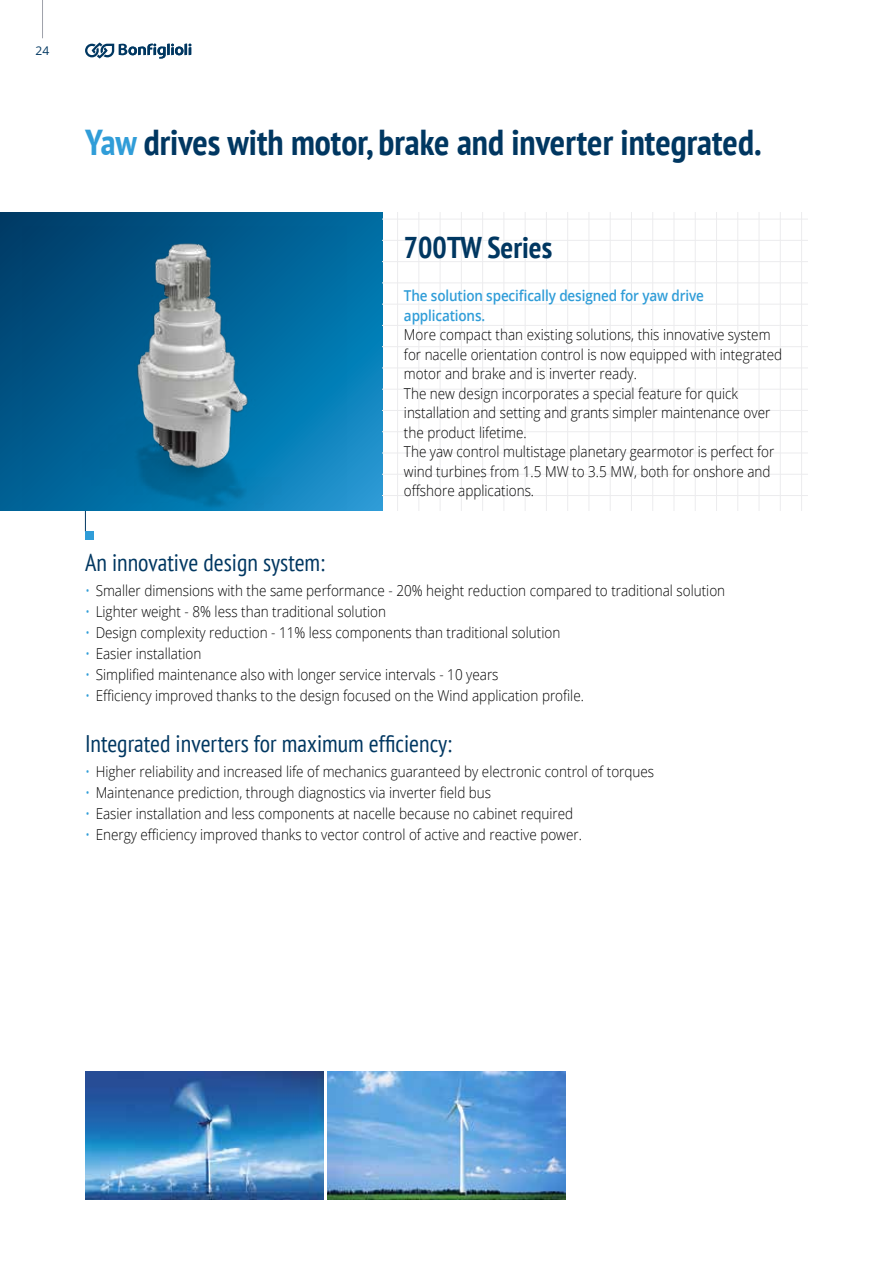
<style>
.page{position:relative;width:893px;height:1263px;background:#fff}
.page>*{position:absolute;margin:0;border:0;box-sizing:border-box;transform-origin:0 0}
.t1{font:700 condensed 36px "PT Sans";color:#003761}
.t2{font:700 condensed 30px "PT Sans";color:#003761}
.t3{font:condensed 24px "PT Sans";color:#003761}
.t4{font:300 15px/19.5px "Open Sans";color:#000;scale:.9 1}
.t5{font:600 15px/19.5px "Open Sans";letter-spacing:-.01em;color:#309dd8;scale:.9 1}
.t6{font:12px "Open Sans";color:#003761}
.s1{color:#309dd8}
</style>
<div class="page">
<svg style="left:85px;top:43px;width:106px;height:16px"></svg>
<hr style="left:42px;top:0;width:1px;height:38px;background:#9fa2aa">
<hr style="left:85px;top:498px;width:1px;height:33px;background:#003761">
<div style="left:85px;top:531px;width:9px;height:9px;background:#309dd8"></div>
<svg style="left:0;top:213px;width:383px;height:297px;background:#06679c"></svg>
<hr style="left:397px;top:213px;width:1px;height:297px;background:#ececee">
<hr style="left:419px;top:213px;width:1px;height:297px;background:#ececee">
<hr style="left:440px;top:213px;width:1px;height:297px;background:#ececee">
<hr style="left:461px;top:213px;width:1px;height:297px;background:#ececee">
<hr style="left:482px;top:213px;width:1px;height:297px;background:#ececee">
<hr style="left:504px;top:213px;width:1px;height:297px;background:#ececee">
<hr style="left:525px;top:213px;width:1px;height:297px;background:#ececee">
<hr style="left:546px;top:213px;width:1px;height:297px;background:#ececee">
<hr style="left:567px;top:213px;width:1px;height:297px;background:#ececee">
<hr style="left:589px;top:213px;width:1px;height:297px;background:#ececee">
<hr style="left:610px;top:213px;width:1px;height:297px;background:#ececee">
<hr style="left:631px;top:213px;width:1px;height:297px;background:#ececee">
<hr style="left:652px;top:213px;width:1px;height:297px;background:#ececee">
<hr style="left:674px;top:213px;width:1px;height:297px;background:#ececee">
<hr style="left:695px;top:213px;width:1px;height:297px;background:#ececee">
<hr style="left:716px;top:213px;width:1px;height:297px;background:#ececee">
<hr style="left:737px;top:213px;width:1px;height:297px;background:#ececee">
<hr style="left:759px;top:213px;width:1px;height:297px;background:#ececee">
<hr style="left:780px;top:213px;width:1px;height:297px;background:#ececee">
<hr style="left:801px;top:213px;width:1px;height:297px;background:#ececee">
<hr style="left:383px;top:219px;width:425px;height:1px;background:#ececee">
<hr style="left:383px;top:240px;width:425px;height:1px;background:#ececee">
<hr style="left:383px;top:261px;width:425px;height:1px;background:#ececee">
<hr style="left:383px;top:283px;width:425px;height:1px;background:#ececee">
<hr style="left:383px;top:304px;width:425px;height:1px;background:#ececee">
<hr style="left:383px;top:325px;width:425px;height:1px;background:#ececee">
<hr style="left:383px;top:346px;width:425px;height:1px;background:#ececee">
<hr style="left:383px;top:368px;width:425px;height:1px;background:#ececee">
<hr style="left:383px;top:389px;width:425px;height:1px;background:#ececee">
<hr style="left:383px;top:410px;width:425px;height:1px;background:#ececee">
<hr style="left:383px;top:431px;width:425px;height:1px;background:#ececee">
<hr style="left:383px;top:453px;width:425px;height:1px;background:#ececee">
<hr style="left:383px;top:474px;width:425px;height:1px;background:#ececee">
<hr style="left:383px;top:495px;width:425px;height:1px;background:#ececee">
<img style="left:85px;top:1071px;width:238px;height:128px">
<img style="left:327px;top:1071px;width:239px;height:128px">
<img style="left:23px;top:226px;width:324px;height:284px">
<p class="t6" style="left:36px;top:42px;width:15px">24</p>
<h1 class="t1" style="left:85px;top:118px;width:677px"><span class="s1">Yaw</span> drives with motor, brake and inverter integrated.</h1>
<h2 class="t2" style="left:404px;top:228px;width:150px">700TW Series</h2>
<p class="t5" style="left:404px;top:286px;width:335px">The solution specifically designed for yaw drive applications.</p>
<p class="t4" style="left:404px;top:324px;width:422px">More compact than existing solutions, this innovative system for nacelle orientation control is now equipped with integrated motor and brake and is inverter ready.<br>The new design incorporates a special feature for quick installation and setting and grants simpler maintenance over the product lifetime.<br>The yaw control multistage planetary gearmotor is perfect for wind turbines from 1.5 MW to 3.5 MW, both for onshore and offshore applications.</p>
<h3 class="t3" style="left:85px;top:547px;width:241px">An innovative design system:</h3>
<p class="t4" style="left:85px;top:580px;width:713px"><span class="s1">•</span> Smaller dimensions with the same performance - 20% height reduction compared to traditional solution</p>
<p class="t4" style="left:85px;top:601px;width:336px"><span class="s1">•</span> Lighter weight - 8% less than traditional solution</p>
<p class="t4" style="left:85px;top:622px;width:530px"><span class="s1">•</span> Design complexity reduction - 11% less components than traditional solution</p>
<p class="t4" style="left:85px;top:643px;width:131px"><span class="s1">•</span> Easier installation</p>
<p class="t4" style="left:85px;top:664px;width:461px"><span class="s1">•</span> Simplified maintenance also with longer service intervals - 10 years</p>
<p class="t4" style="left:85px;top:685px;width:556px"><span class="s1">•</span> Efficiency improved thanks to the design focused on the Wind application profile.</p>
<h3 class="t3" style="left:85px;top:728px;width:368px">Integrated inverters for maximum efficiency:</h3>
<p class="t4" style="left:85px;top:762px;width:634px"><span class="s1">•</span> Higher reliability and increased life of mechanics guaranteed by electronic control of torques</p>
<p class="t4" style="left:85px;top:783px;width:453px"><span class="s1">•</span> Maintenance prediction, through diagnostics via inverter field bus</p>
<p class="t4" style="left:85px;top:804px;width:544px"><span class="s1">•</span> Easier installation and less components at nacelle because no cabinet required</p>
<p class="t4" style="left:85px;top:825px;width:554px"><span class="s1">•</span> Energy efficiency improved thanks to vector control of active and reactive power.</p>
</div>
